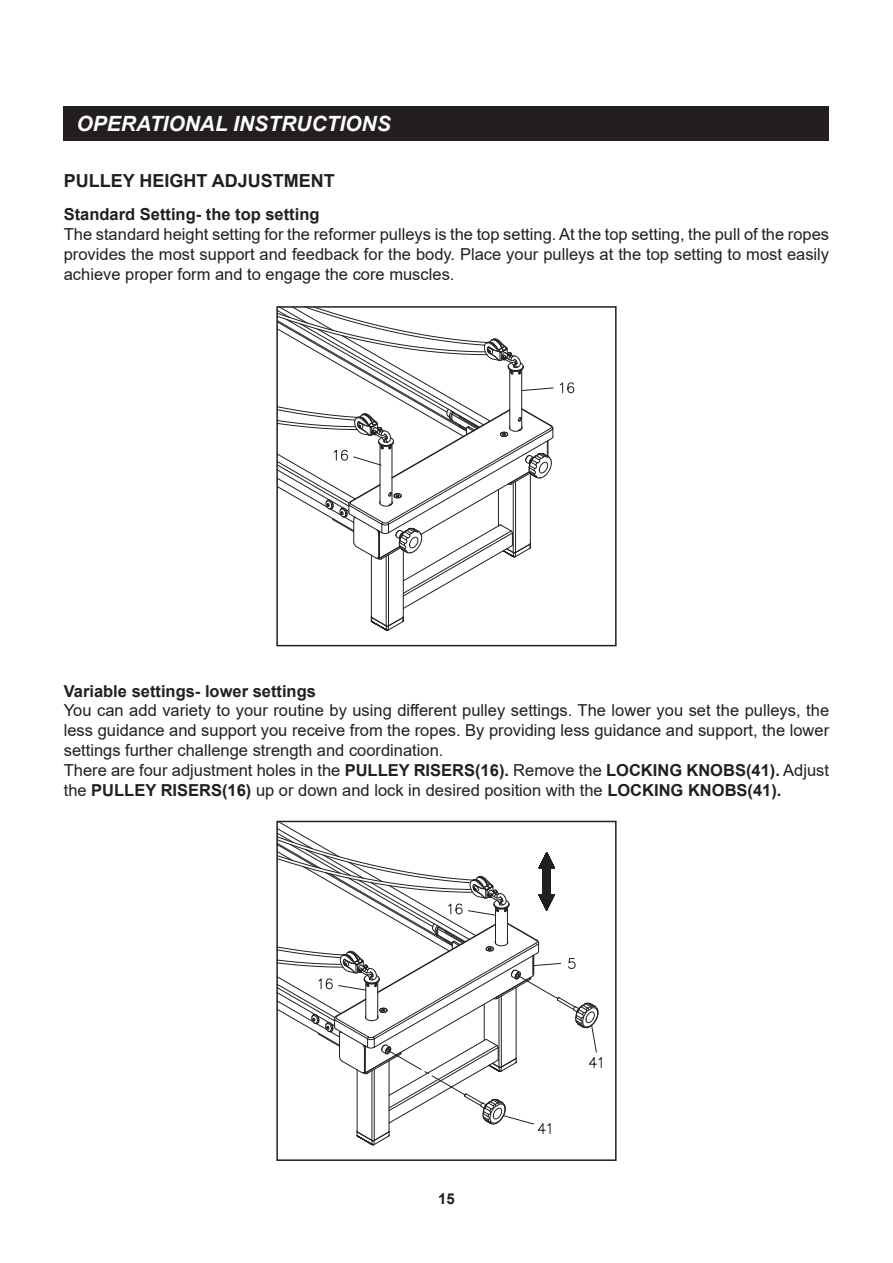
<style>
.page{position:relative;width:893px;height:1263px;background:#fff}
.page>*{position:absolute;margin:0;border:0;box-sizing:border-box;transform-origin:0 0}
.t1{font:italic 700 21px "Arial";color:#fff}
.t2{font:700 18px "Arial";color:#231f20}
.t3{font:16.5px/19.8px "Arial";color:#231f20;text-align:justify}
.t4{font:700 16.5px "Arial";color:#231f20}
.t5{font:700 15px "Arial";color:#231f20}
.s1{font-weight:700}
</style>
<div class="page">
<div style="left:64px;top:106px;width:765px;height:34px;background:#231f20"></div>
<hr style="left:371px;top:555px;width:1px;height:62px;background:#231f20">
<hr style="left:403px;top:550px;width:1px;height:67px;background:#231f20">
<svg style="left:371px;top:616px;width:33px;height:15px"></svg>
<hr style="left:388px;top:555px;width:1px;height:71px;background:#231f20">
<hr style="left:386px;top:556px;width:1px;height:70px;background:#231f20">
<svg style="left:560px;top:382px;width:14px;height:11px"></svg>
<svg style="left:279px;top:309px;width:275px;height:300px"></svg>
<div style="left:276px;top:306px;width:341px;height:340px;border:2px solid #231f20"></div>
<svg style="left:279px;top:824px;width:323px;height:321px"></svg>
<div style="left:276px;top:821px;width:341px;height:340px;border:2px solid #231f20"></div>
<p class="t1" style="left:77px;top:109px;width:316px">OPERATIONAL INSTRUCTIONS</p>
<p class="t2" style="left:64px;top:168px;width:273px">PULLEY HEIGHT ADJUSTMENT</p>
<p class="t4" style="left:64px;top:203px;width:257px">Standard Setting- the top setting</p>
<p class="t3" style="left:64px;top:224px;width:767px">The standard height setting for the reformer pulleys is the top setting. At the top setting, the pull of the ropes provides the most support and feedback for the body. Place your pulleys at the top setting to most easily achieve proper form and to engage the core muscles.</p>
<p class="t4" style="left:64px;top:679px;width:254px">Variable settings- lower settings</p>
<p class="t3" style="left:64px;top:701px;width:767px;text-align:left">You can add variety to your routine by using different pulley settings. The lower you set the pulleys, the less guidance and support you receive from the ropes. By providing less guidance and support, the lower settings further challenge strength and coordination.<br>There are four adjustment holes in the <span class="s1">PULLEY RISERS(16).</span> Remove the <span class="s1">LOCKING KNOBS(41).</span> Adjust the <span class="s1">PULLEY RISERS(16)</span> up or down and lock in desired position with the <span class="s1">LOCKING KNOBS(41).</span></p>
<p class="t5" style="left:438px;top:1188px;width:18px">15</p>
</div>
